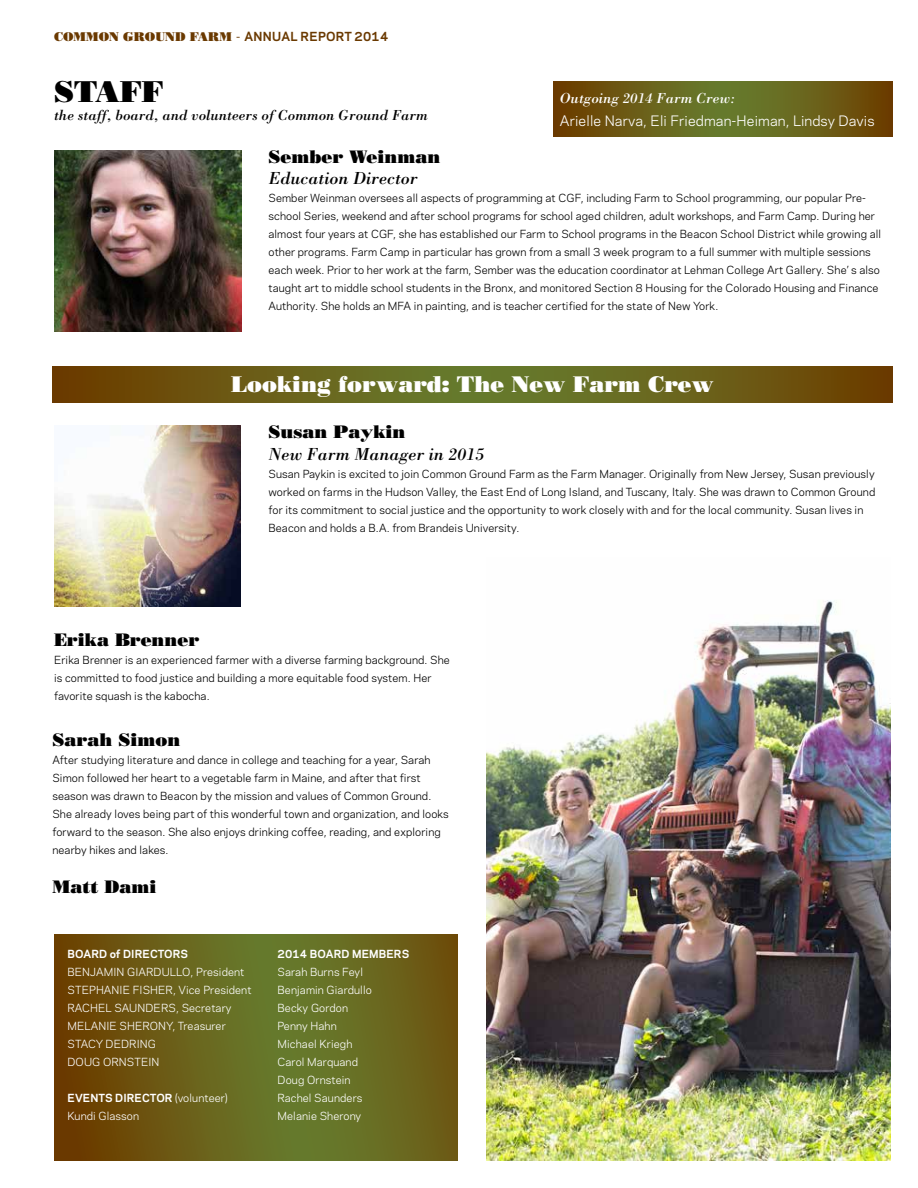
<style>
.page{position:relative;width:918px;height:1188px;background:#fff}
.page>*{position:absolute;margin:0;border:0;box-sizing:border-box;transform-origin:0 0}
.t1{font:30px "Bodoni Std Poster";color:#000}
.t2{font:22.5px "Bodoni Std Poster";color:#fff}
.t3{font:18px "Bodoni Std Poster";color:#000}
.t4{font:italic 18px "Bodoni Std";color:#000}
.t5{font:italic 15px "Bodoni Std";color:#000}
.t6{font:italic 15px "Bodoni Std";color:#fff}
.t7{font:13.5px "Galaxie Polaris";letter-spacing:.01em;color:#fff}
.t8{font:12.6px "Bodoni Std Poster";color:#6a3900}
.t9{font:10.5px/18px "Galaxie Polaris";letter-spacing:.01em;color:#000}
.t10{font:10.5px/18px "Galaxie Polaris";letter-spacing:.01em;color:#fff}
.t11{font:700 10.5px "Galaxie Polaris";letter-spacing:.01em;color:#fff}
.s1{font-family:"Bodoni Std"}
.s2{font-family:"Galaxie Polaris";font-weight:700;font-size:11.7px}
.s3{font-weight:700}
</style>
<div class="page">
<svg style="left:54px;top:934px;width:403px;height:227px;background:#69611a"></svg>
<img style="left:486px;top:600px;width:405px;height:561px">
<img style="left:54px;top:150px;width:187px;height:181px">
<svg style="left:52px;top:366px;width:841px;height:37px;background:#695e18"></svg>
<svg style="left:553px;top:82px;width:340px;height:54px;background:#695e18"></svg>
<img style="left:54px;top:426px;width:187px;height:181px">
<p class="t8" style="left:54px;top:29px;width:336px">COMMON GROUND FARM <span class="s1">-</span> <span class="s2">ANNUAL REPORT 2014</span></p>
<h1 class="t1" style="left:54px;top:73px;width:111px">STAFF</h1>
<h3 class="t5" style="left:54px;top:106px;width:375px">the staff, board, and volunteers of Common Ground Farm</h3>
<h3 class="t6" style="left:560px;top:89px;width:177px">Outgoing 2014 Farm Crew:</h3>
<p class="t7" style="left:560px;top:110px;width:316px">Arielle Narva, Eli Friedman-Heiman, Lindsy Davis</p>
<h3 class="t3" style="left:268px;top:145px;width:174px">Sember Weinman</h3>
<h3 class="t4" style="left:268px;top:167px;width:151px">Education Director</h3>
<p class="t9" style="left:268px;top:189px;width:614px">Sember Weinman oversees all aspects of programming at CGF, including Farm to School programming, our popular Pre&shy;school Series, weekend and after school programs for school aged children, adult workshops, and Farm Camp. During her almost four years at CGF, she has established our Farm to School programs in the Beacon School District while growing all other programs. Farm Camp in particular has grown from a small 3 week program to a full summer with multiple sessions each week. Prior to her work at the farm, Sember was the education coordinator at Lehman College Art Gallery. She’ s also taught art to middle school students in the Bronx, and monitored Section 8 Housing for the Colorado Housing and Finance Authority. She holds an MFA in painting, and is teacher certified for the state of New York.</p>
<h2 class="t2" style="left:231px;top:371px;width:484px">Looking forward: The New Farm Crew</h2>
<h3 class="t3" style="left:268px;top:421px;width:138px">Susan Paykin</h3>
<h3 class="t4" style="left:268px;top:443px;width:217px">New Farm Manager in 2015</h3>
<p class="t9" style="left:268px;top:464px;width:608px">Susan Paykin is excited to join Common Ground Farm as the Farm Manager. Originally from New Jersey, Susan previously worked on farms in the Hudson Valley, the East End of Long Island, and Tuscany, Italy. She was drawn to Common Ground for its commitment to social justice and the opportunity to work closely with and for the local community. Susan lives in Beacon and holds a B.A. from Brandeis University.</p>
<h3 class="t3" style="left:54px;top:629px;width:147px">Erika Brenner</h3>
<p class="t9" style="left:54px;top:650px;width:397px">Erika Brenner is an experienced farmer with a diverse farming background. She is committed to food justice and building a more equitable food system. Her favorite squash is the kabocha.</p>
<h3 class="t3" style="left:52px;top:729px;width:130px">Sarah Simon</h3>
<p class="t9" style="left:52px;top:751px;width:398px">After studying literature and dance in college and teaching for a year, Sarah Simon followed her heart to a vegetable farm in Maine, and after that first season was drawn to Beacon by the mission and values of Common Ground.<br>She already loves being part of this wonderful town and organization, and looks forward to the season. She also enjoys drinking coffee, reading, and exploring nearby hikes and lakes.</p>
<h3 class="t3" style="left:52px;top:875px;width:105px">Matt Dami</h3>
<p class="t11" style="left:68px;top:946px;width:122px">BOARD of DIRECTORS</p>
<p class="t10" style="left:68px;top:962px;width:186px">BENJAMIN GIARDULLO, President<br>STEPHANIE FISHER, Vice President<br>RACHEL SAUNDERS, Secretary<br>MELANIE SHERONY, Treasurer<br>STACY DEDRING<br>DOUG ORNSTEIN</p>
<p class="t10" style="left:68px;top:1088px;width:162px"><span class="s3">EVENTS DIRECTOR</span> (volunteer)<br>Kundi Glasson</p>
<p class="t11" style="left:278px;top:946px;width:133px">2014 BOARD MEMBERS</p>
<p class="t10" style="left:278px;top:962px;width:96px">Sarah Burns Feyl<br>Benjamin Giardullo<br>Becky Gordon<br>Penny Hahn<br>Michael Kriegh<br>Carol Marquand<br>Doug Ornstein<br>Rachel Saunders<br>Melanie Sherony</p>
</div>
